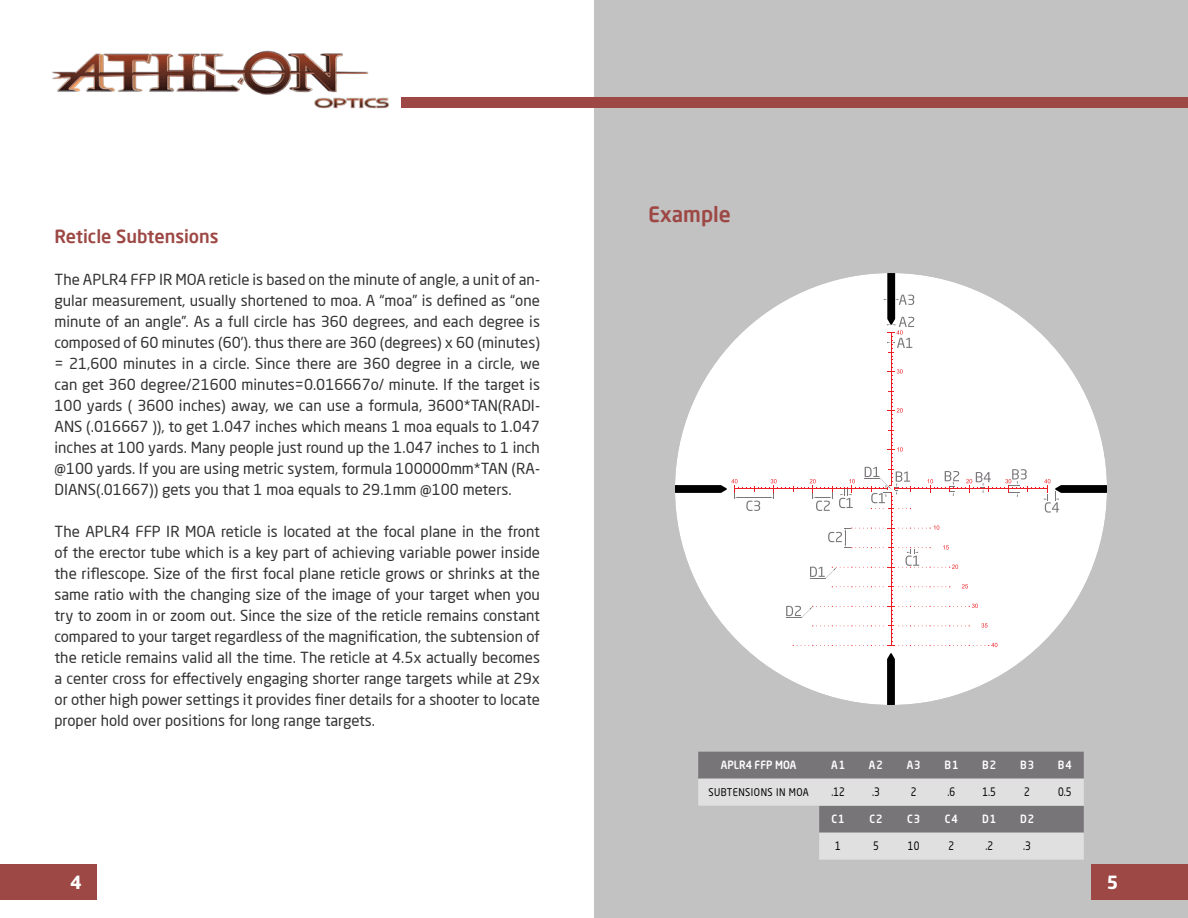
<style>
.page{position:relative;width:1188px;height:918px;background:#fff}
.page>*{position:absolute;margin:0;border:0;box-sizing:border-box;transform-origin:0 0}
.Title1{font:500 21px "Neo Sans Pro";color:#9d4844}
.Title2{font:500 18px "Neo Sans Pro";color:#9d4844}
.t1{font:700 18px "Neo Sans Std";color:#fff}
.Text_Standard{font:15px/21px "Neo Sans Pro";color:#333;text-align:justify}
.t2{font:11.55px "Neo Sans Std";color:#000;scale:.82 1}
.t3{font:500 11.25px "Neo Sans Std";letter-spacing:.1em;color:#fff;scale:.9 1}
.t4{font:500 11.25px "Neo Sans Std";color:#fff;scale:.9 1}
.t5{font:10.5px "Neo Sans Std";letter-spacing:.05em;color:#000;scale:.9 1}
</style>
<div class="page">
<div style="left:594px;top:0;width:594px;height:918px;background:#c2c2c2"></div>
<img style="left:52px;top:50px;width:337px;height:59px">
<div style="left:401px;top:97px;width:787px;height:11px;background:#9d4844"></div>
<div style="left:0;top:864px;width:97px;height:36px;background:#9d4844"></div>
<div style="left:1091px;top:864px;width:97px;height:36px;background:#9d4844"></div>
<svg style="left:698px;top:752px;width:386px;height:108px"></svg>
<div style="left:675px;top:273px;width:432px;height:432px;background:#fff;border-radius:50%"></div>
<svg style="left:887px;top:653px;width:8px;height:52px"></svg>
<svg style="left:675px;top:273px;width:432px;height:374px"></svg>
<p class="Title2" style="left:55px;top:225px;width:166px">Reticle Subtensions</p>
<p class="Text_Standard" style="left:55px;top:269px;width:487px">The APLR4 FFP IR MOA reticle is based on the minute of angle, a unit of an&shy;gular measurement, usually shortened to moa. A “moa” is defined as “one minute of an angle”. As a full circle has 360 degrees, and each degree is composed of 60 minutes (60’). thus there are 360 (degrees) x 60 (minutes) = 21,600 minutes in a circle. Since there are 360 degree in a circle, we can get 360 degree/21600 minutes=0.016667o/ minute. If the target is 100 yards ( 3600 inches) away, we can use a formula, 3600*TAN(RADI-ANS (.016667 )), to get 1.047 inches which means 1 moa equals to 1.047 inches at 100 yards. Many people just round up the 1.047 inches to 1 inch @100 yards. If you are using metric system, formula 100000mm*TAN (RA-DIANS(.01667)) gets you that 1 moa equals to 29.1mm @100 meters.</p>
<p class="Text_Standard" style="left:55px;top:521px;width:487px">The APLR4 FFP IR MOA reticle is located at the focal plane in the front of the erector tube which is a key part of achieving variable power inside the riflescope. Size of the first focal plane reticle grows or shrinks at the same ratio with the changing size of the image of your target when you try to zoom in or zoom out. Since the size of the reticle remains constant compared to your target regardless of the magnification, the subtension of the reticle remains valid all the time. The reticle at 4.5x actually becomes a center cross for effectively engaging shorter range targets while at 29x or other high power settings it provides finer details for a shooter to locate proper hold over positions for long range targets.</p>
<p class="Title1" style="left:648px;top:201px;width:84px">Example</p>
<p class="t4" style="left:721px;top:758px;width:85px">APLR4 FFP MOA</p>
<p class="t3" style="left:831px;top:758px;width:17px">A1</p>
<p class="t3" style="left:869px;top:758px;width:17px">A2</p>
<p class="t3" style="left:907px;top:758px;width:17px">A3</p>
<p class="t3" style="left:944px;top:758px;width:17px">B1</p>
<p class="t3" style="left:982px;top:758px;width:17px">B2</p>
<p class="t3" style="left:1020px;top:758px;width:17px">B3</p>
<p class="t3" style="left:1058px;top:758px;width:17px">B4</p>
<p class="t5" style="left:708px;top:786px;width:113px">SUBTENSIONS IN MOA</p>
<p class="t2" style="left:831px;top:785px;width:18px">.12</p>
<p class="t2" style="left:872px;top:785px;width:11px">.3</p>
<p class="t2" style="left:911px;top:785px;width:8px">2</p>
<p class="t2" style="left:948px;top:785px;width:11px">.6</p>
<p class="t2" style="left:983px;top:785px;width:18px">1.5</p>
<p class="t2" style="left:1024px;top:785px;width:8px">2</p>
<p class="t2" style="left:1058px;top:785px;width:18px">0.5</p>
<p class="t3" style="left:832px;top:812px;width:16px">C1</p>
<p class="t3" style="left:869px;top:812px;width:16px">C2</p>
<p class="t3" style="left:907px;top:812px;width:16px">C3</p>
<p class="t3" style="left:945px;top:812px;width:16px">C4</p>
<p class="t3" style="left:982px;top:812px;width:17px">D1</p>
<p class="t3" style="left:1020px;top:812px;width:17px">D2</p>
<p class="t2" style="left:835px;top:839px;width:8px">1</p>
<p class="t2" style="left:873px;top:839px;width:8px">5</p>
<p class="t2" style="left:908px;top:839px;width:15px">10</p>
<p class="t2" style="left:949px;top:839px;width:8px">2</p>
<p class="t2" style="left:985px;top:839px;width:11px">.2</p>
<p class="t2" style="left:1023px;top:839px;width:11px">.3</p>
<p class="t1" style="left:70px;top:871px;width:13px">4</p>
<p class="t1" style="left:1107px;top:871px;width:13px">5</p>
</div>
